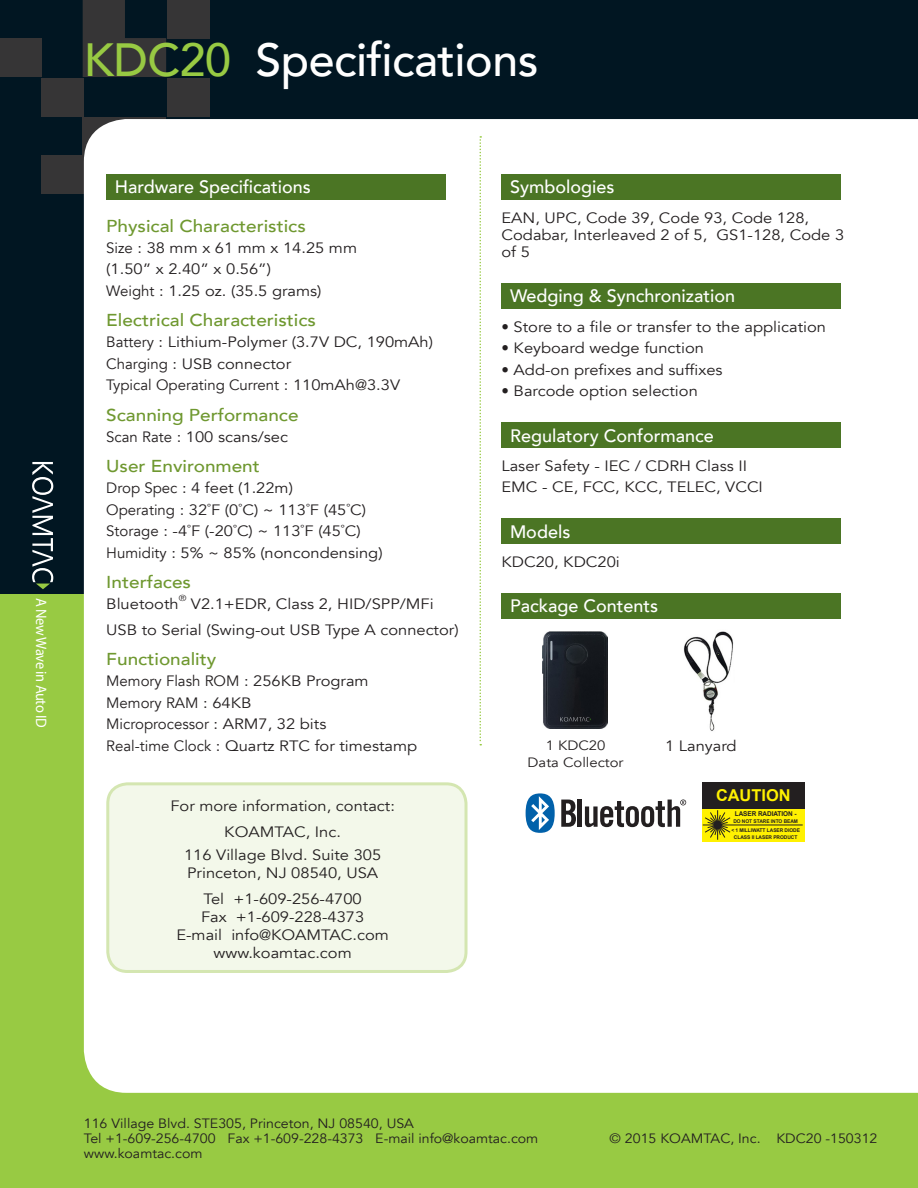
<style>
.page{position:relative;width:918px;height:1188px;background:#fff}
.page>*{position:absolute;margin:0;border:0;box-sizing:border-box;transform-origin:0 0}
.t1{font:500 46.5px "Avenir LT";letter-spacing:-.01em;color:#fff}
.S-1{font:500 18px "Avenir LT";color:#fff}
.S-2{font:500 17.25px "Avenir LT";color:#6f9830;scale:1.1 1}
.SSS{font:700 16.35px "Arial";color:#fff101}
.t2{font:15.15px "Myriad Pro";letter-spacing:-.03em;color:#fff;scale:.95 1}
.SSS-2{font:15px "Avenir";color:#231f20}
.SSS-3{font:15px/17.2px "Avenir";color:#231f20;scale:1.1 1}
.SSS-4{font:13.5px/15px "Avenir";color:#231f20;scale:1.05 1}
.SSS-5{font:13.5px "Avenir";color:#231f20;scale:1.1 1}
.SSS-6{font:8.7px "Avenir";color:#231f20;scale:1.1 1}
.SSS-7{font:700 6.6px "Arial";letter-spacing:-.01em;color:#231f20}
.SSS-8{font:700 5.1px "Arial";letter-spacing:-.01em;color:#231f20}
.s1{color:#98ca43}
</style>
<div class="page">
<div style="left:0;top:0;width:918px;height:594px;background:#011622"></div>
<div style="left:167px;top:79px;width:42px;height:38px;background:#363536"></div>
<div style="left:167px;top:0;width:42px;height:39px;background:#363536"></div>
<div style="left:41px;top:79px;width:42px;height:38px;background:#363536"></div>
<div style="left:0;top:38px;width:41px;height:39px;background:#363536"></div>
<div style="left:41px;top:155px;width:42px;height:39px;background:#363536"></div>
<div style="left:83px;top:117px;width:83px;height:39px;background:#363536"></div>
<svg style="left:83px;top:0;width:83px;height:77px"></svg>
<div style="left:0;top:594px;width:918px;height:594px;background:#98ca43"></div>
<div style="left:84px;top:119px;width:834px;height:974px;background:#fff"></div>
<svg style="left:32px;top:462px;width:21px;height:127px"></svg>
<div style="left:108px;top:784px;width:358px;height:187px;background:#f3f8ea;border-radius:20px"></div>
<div style="left:106px;top:782px;width:362px;height:191px;border:3px solid #d4e6b1;border-radius:20px"></div>
<div style="left:106px;top:174px;width:339px;height:26px;background:#4b7524"></div>
<div style="left:502px;top:174px;width:339px;height:26px;background:#4b7524"></div>
<div style="left:502px;top:283px;width:339px;height:26px;background:#4b7524"></div>
<div style="left:502px;top:422px;width:339px;height:26px;background:#4b7524"></div>
<div style="left:502px;top:518px;width:339px;height:26px;background:#4b7524"></div>
<div style="left:502px;top:593px;width:339px;height:25px;background:#4b7524"></div>
<svg style="left:480px;top:136px;width:1px;height:609px"></svg>
<img style="left:542px;top:632px;width:66px;height:96px">
<img style="left:681px;top:630px;width:54px;height:102px">
<svg style="left:561px;top:800px;width:15px;height:27px"></svg>
<hr style="left:578px;top:800px;width:4px;height:27px;background:#231f20">
<svg style="left:526px;top:793px;width:29px;height:40px"></svg>
<svg style="left:585px;top:800px;width:101px;height:27px;background:#9c9a9a"></svg>
<div style="left:702px;top:809px;width:103px;height:33px;background:#fff101"></div>
<svg style="left:702px;top:810px;width:101px;height:30px"></svg>
<div style="left:702px;top:782px;width:103px;height:27px;background:#231f20"></div>
<p class="t2" style="left:51px;top:598px;width:138px;rotate:90deg">A New Wave in Auto ID</p>
<p class="t1" style="left:84px;top:33px;width:456px"><span class="s1">KDC20</span> Specifications</p>
<p class="S-1" style="left:115px;top:177px;width:198px">Hardware Specifications</p>
<p class="S-2" style="left:106px;top:216px;width:183px">Physical Characteristics</p>
<p class="SSS-2" style="left:106px;top:239px;width:252px">Size : 38 mm x 61 mm x 14.25 mm</p>
<p class="SSS-3" style="left:106px;top:261px;width:151px">(1.50” x 2.40” x 0.56”)</p>
<p class="SSS-2" style="left:106px;top:282px;width:217px">Weight : 1.25 oz. (35.5 grams)</p>
<p class="S-2" style="left:106px;top:310px;width:192px">Electrical Characteristics</p>
<p class="SSS-2" style="left:106px;top:333px;width:328px">Battery : Lithium-Polymer (3.7V DC, 190mAh)</p>
<p class="SSS-2" style="left:106px;top:355px;width:186px">Charging : USB connector</p>
<p class="SSS-2" style="left:106px;top:376px;width:295px">Typical Operating Current : 110mAh@3.3V</p>
<p class="S-2" style="left:106px;top:405px;width:176px">Scanning Performance</p>
<p class="SSS-2" style="left:106px;top:428px;width:183px">Scan Rate : 100 scans/sec</p>
<p class="S-2" style="left:106px;top:456px;width:141px">User Environment</p>
<p class="SSS-2" style="left:106px;top:479px;width:188px">Drop Spec : 4 feet (1.22m)</p>
<p class="SSS-2" style="left:106px;top:501px;width:261px">Operating : 32˚F (0˚C) ~ 113˚F (45˚C)</p>
<p class="SSS-2" style="left:106px;top:522px;width:256px">Storage : -4˚F (-20˚C) ~ 113˚F (45˚C)</p>
<p class="SSS-2" style="left:106px;top:544px;width:278px">Humidity : 5% ~ 85% (noncondensing)</p>
<p class="S-2" style="left:106px;top:572px;width:79px">Interfaces</p>
<p class="SSS-3" style="left:106px;top:596px;width:67px">Bluetooth</p>
<p class="SSS-6" style="left:179px;top:593px;width:8px">®</p>
<p class="SSS-3" style="left:191px;top:596px;width:222px">V2.1+EDR, Class 2, HID/SPP/MFi</p>
<p class="SSS-3" style="left:106px;top:621px;width:322px">USB to Serial (Swing-out USB Type A connector)</p>
<p class="S-2" style="left:106px;top:649px;width:101px">Functionality</p>
<p class="SSS-2" style="left:106px;top:672px;width:264px">Memory Flash ROM : 256KB Program</p>
<p class="SSS-2" style="left:106px;top:693px;width:147px">Memory RAM : 64KB</p>
<p class="SSS-2" style="left:106px;top:715px;width:222px">Microprocessor : ARM7, 32 bits</p>
<p class="SSS-2" style="left:106px;top:736px;width:313px">Real-time Clock : Quartz RTC for timestamp</p>
<p class="SSS-3" style="left:170px;top:797px;width:206px">For more information, contact:</p>
<p class="SSS-3" style="left:224px;top:824px;width:108px">KOAMTAC, Inc.</p>
<p class="SSS-3" style="left:184px;top:846px;width:181px;line-height:18px">116 Village Blvd. Suite 305<br>Princeton, NJ 08540, USA</p>
<p class="SSS-3" style="left:203px;top:891px;width:145px">Tel +1-609-256-4700</p>
<p class="SSS-3" style="left:201px;top:909px;width:150px">Fax +1-609-228-4373</p>
<p class="SSS-3" style="left:176px;top:927px;width:195px">E-mail info@KOAMTAC.com</p>
<p class="SSS-3" style="left:214px;top:945px;width:127px">www.koamtac.com</p>
<p class="S-1" style="left:510px;top:177px;width:106px">Symbologies</p>
<p class="SSS-3" style="left:502px;top:209px;width:313px">EAN, UPC, Code 39, Code 93, Code 128,<br>Codabar, Interleaved 2 of 5, GS1-128, Code 3 of 5</p>
<p class="S-1" style="left:510px;top:286px;width:227px">Wedging &amp; Synchronization</p>
<p class="SSS-2" style="left:502px;top:318px;width:326px">• Store to a file or transfer to the application</p>
<p class="SSS-2" style="left:502px;top:339px;width:204px">• Keyboard wedge function</p>
<p class="SSS-2" style="left:502px;top:361px;width:223px">• Add-on prefixes and suffixes</p>
<p class="SSS-2" style="left:502px;top:382px;width:198px">• Barcode option selection</p>
<p class="S-1" style="left:510px;top:425px;width:205px">Regulatory Conformance</p>
<p class="SSS-3" style="left:502px;top:457px;width:225px">Laser Safety - IEC / CDRH Class II</p>
<p class="SSS-3" style="left:502px;top:479px;width:239px">EMC - CE, FCC, KCC, TELEC, VCCI</p>
<p class="S-1" style="left:510px;top:521px;width:62px">Models</p>
<p class="SSS-3" style="left:502px;top:553px;width:109px">KDC20, KDC20i</p>
<p class="S-1" style="left:510px;top:595px;width:150px">Package Contents</p>
<p class="SSS-5" style="left:546px;top:738px;width:56px">1 KDC20</p>
<p class="SSS-5" style="left:528px;top:754px;width:89px">Data Collector</p>
<p class="SSS-3" style="left:665px;top:737px;width:67px">1 Lanyard</p>
<p class="SSS" style="left:716px;top:785px;width:76px">CAUTION</p>
<p class="SSS-7" style="left:735px;top:810px;width:63px">LASER RADIATION -</p>
<p class="SSS-8" style="left:733px;top:818px;width:66px">DO NOT STARE INTO BEAM</p>
<p class="SSS-8" style="left:731px;top:827px;width:70px">&lt; 1 MILLIWATT LASER DIODE</p>
<p class="SSS-8" style="left:734px;top:834px;width:65px">CLASS II LASER PRODUCT</p>
<p class="SSS-4" style="left:84px;top:1116px;width:434px">116 Village Blvd. STE305, Princeton, NJ 08540, USA<br>Tel +1-609-256-4700 Fax +1-609-228-4373 E-mail info@koamtac.com www.koamtac.com</p>
<p class="SSS-4" style="left:610px;top:1131px;width:257px">© 2015 KOAMTAC, Inc. KDC20 -150312</p>
</div>
